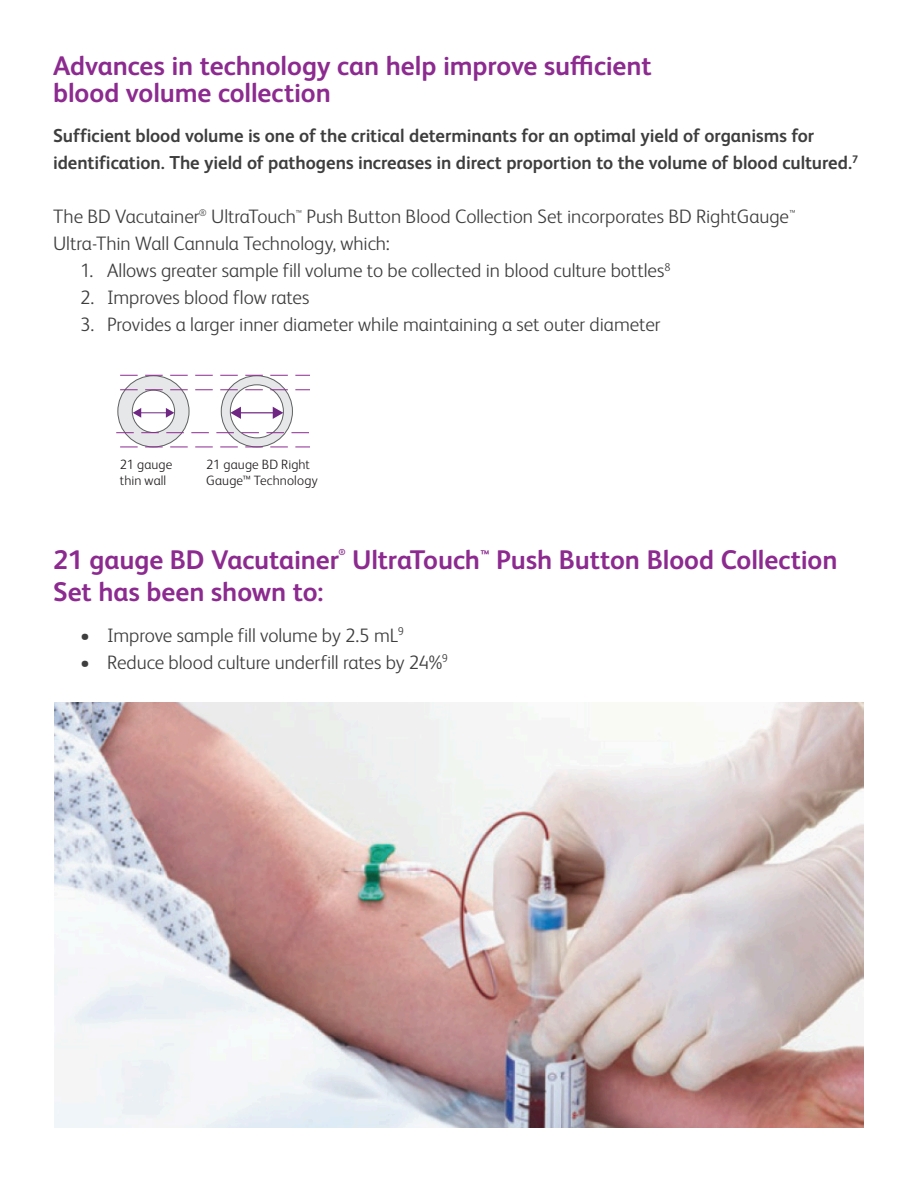
<style>
.page{position:relative;width:918px;height:1188px;background:#fff}
.page>*{position:absolute;margin:0;border:0;box-sizing:border-box;transform-origin:0 0}
.Subhead_option_2_FS{font:700 27px/27px "FS Albert Pro";letter-spacing:-.005em;color:#8c2a90}
.Subhead_option_2_FS-2{font:300 19.5px/27px "FS Albert Pro";letter-spacing:-.005em;color:#3e3e3f}
.Subhead_option_2_FS-3{font:700 18.75px/27px "FS Albert Pro";letter-spacing:-.005em;color:#3e3e3f}
.t1{font:300 13.5px/16.2px "FS Albert Pro";letter-spacing:.01em;color:#231f20}
.Subhead_option_2_FS-4{font:700 8.7px "FS Albert Pro";color:#8c2a90}
</style>
<div class="page">
<img style="left:54px;top:702px;width:810px;height:425px">
<svg style="left:116px;top:375px;width:193px;height:73px"></svg>
<p class="Subhead_option_2_FS" style="left:53px;top:51px;width:600px">Advances in technology can help improve sufficient blood volume collection</p>
<p class="Subhead_option_2_FS-3" style="left:53px;top:121px;width:807px">Sufficient blood volume is one of the critical determinants for an optimal yield of organisms for identification. The yield of pathogens increases in direct proportion to the volume of blood cultured.<sup>7</sup></p>
<p class="Subhead_option_2_FS-2" style="left:53px;top:202px;width:744px">The BD Vacutainer<sup>®</sup> UltraTouch<sup>™</sup> Push Button Blood Collection Set incorporates BD RightGauge<sup>™<br></sup>Ultra-Thin Wall Cannula Technology, which:</p>
<p class="Subhead_option_2_FS-2" style="left:80px;top:256px;width:592px">1. Allows greater sample fill volume to be collected in blood culture bottles<sup>8</sup></p>
<p class="Subhead_option_2_FS-2" style="left:80px;top:283px;width:231px">2. Improves blood flow rates</p>
<p class="Subhead_option_2_FS-2" style="left:80px;top:310px;width:582px">3. Provides a larger inner diameter while maintaining a set outer diameter</p>
<p class="t1" style="left:120px;top:456px;width:54px">21 gauge thin wall</p>
<p class="t1" style="left:206px;top:456px;width:113px">21 gauge BD Right<br>Gauge™ Technology</p>
<p class="Subhead_option_2_FS" style="left:53px;top:545px;width:288px">21 gauge BD Vacutainer</p>
<p class="Subhead_option_2_FS-4" style="left:338px;top:546px;width:9px">®</p>
<p class="Subhead_option_2_FS" style="left:352px;top:545px;width:487px">UltraTouch<sup>™</sup> Push Button Blood Collection</p>
<p class="Subhead_option_2_FS" style="left:53px;top:577px;width:272px">Set has been shown to:</p>
<p class="Subhead_option_2_FS-2" style="left:80px;top:620px;width:326px">• Improve sample fill volume by 2.5 mL<sup>9</sup></p>
<p class="Subhead_option_2_FS-2" style="left:80px;top:647px;width:369px">• Reduce blood culture underfill rates by 24%<sup>9</sup></p>
</div>
